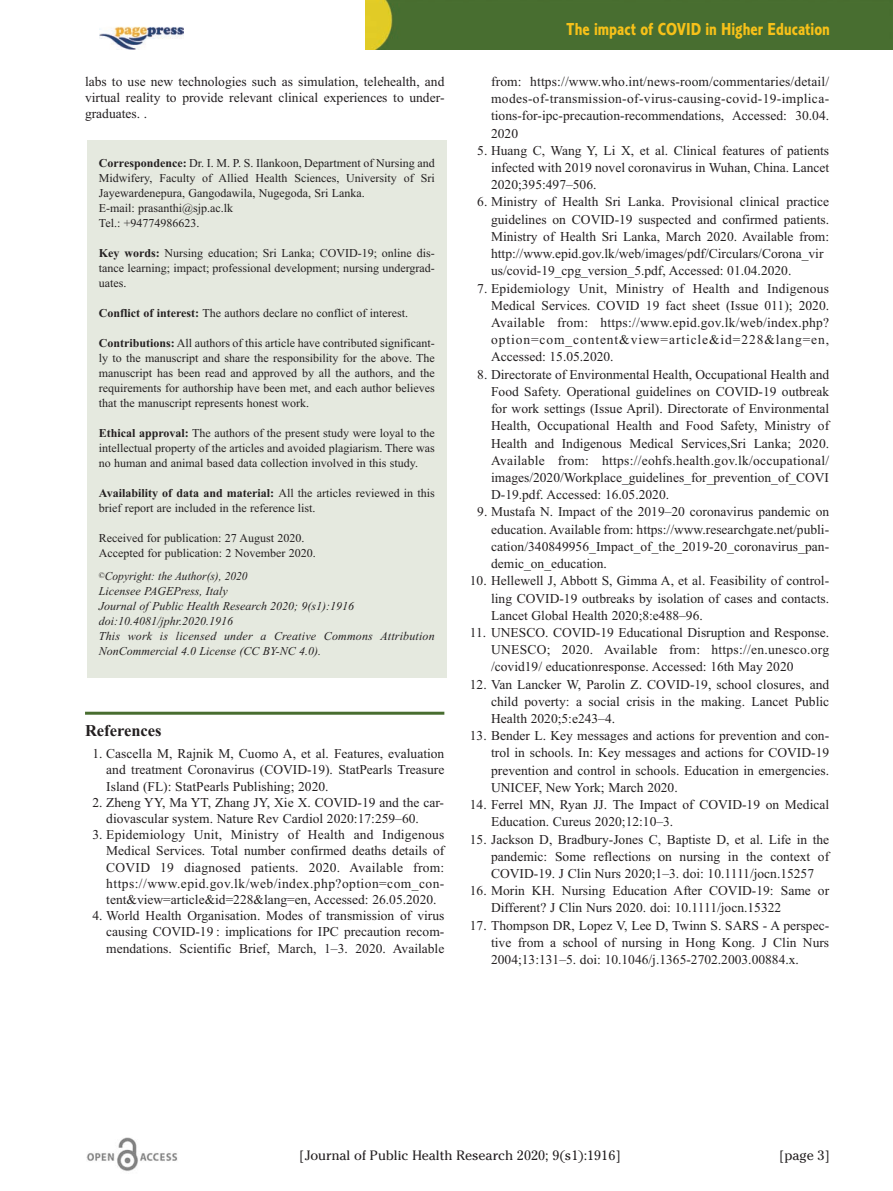
<style>
.page{position:relative;width:893px;height:1191px;background:#fff}
.page>*{position:absolute;margin:0;border:0;box-sizing:border-box;transform-origin:0 0}
.t1{font:18px "Corinthian Bold Condensed Plain";color:#f7c119}
.t2{font:700 16.5px "Times New Roman";color:#231f20}
.t3{font:13.5px/17.2px "Times New Roman";color:#231f20;text-align:justify}
.t4{font:13.5px "Cheltenham";color:#231f20}
.t5{font:12px/15px "Times New Roman";color:#231f20}
.t6{font:italic 12px/15px "Times New Roman";color:#231f20;scale:.95 1}
.s1{font-weight:700}
</style>
<div class="page">
<hr style="left:85px;top:711px;width:359px;height:3px;background:#486d30">
<img style="left:86px;top:1137px;width:92px;height:35px">
<div style="left:366px;top:0;width:527px;height:49px;background:#486e30"></div>
<img style="left:100px;top:26px;width:84px;height:24px">
<div style="left:87px;top:141px;width:359px;height:537px;background:#e5e9df"></div>
<p class="t3" style="left:85px;top:73px;width:361px;line-height:16.2px">labs to use new technologies such as simulation, telehealth, and virtual reality to provide relevant clinical experiences to under&shy;graduates. .</p>
<p class="t5" style="left:99px;top:155px;width:337px"><span class="s1">Correspondence:</span> Dr. I. M. P. S. Ilankoon, Department of Nursing and Midwifery, Faculty of Allied Health Sciences, University of Sri Jayewardenepura, Gangodawila, Nugegoda, Sri Lanka.<br>E-mail: prasanthi@sjp.ac.lk<br>Tel.: +94774986623.</p>
<p class="t5" style="left:99px;top:245px;width:337px;text-align:justify"><span class="s1">Key words:</span> Nursing education; Sri Lanka; COVID-19; online dis&shy;tance learning; impact; professional development; nursing undergrad&shy;uates.</p>
<p class="t5" style="left:99px;top:305px;width:311px"><span class="s1">Conflict of interest:</span> The authors declare no conflict of interest.</p>
<p class="t5" style="left:99px;top:335px;width:337px;text-align:justify"><span class="s1">Contributions:</span> All authors of this article have contributed significant&shy;ly to the manuscript and share the responsibility for the above. The manuscript has been read and approved by all the authors, and the requirements for authorship have been met, and each author believes that the manuscript represents honest work.</p>
<p class="t5" style="left:99px;top:425px;width:337px;text-align:justify"><span class="s1">Ethical approval:</span> The authors of the present study were loyal to the intellectual property of the articles and avoided plagiarism. There was no human and animal based data collection involved in this study.</p>
<p class="t5" style="left:99px;top:485px;width:337px"><span class="s1">Availability of data and material:</span> All the articles reviewed in this brief report are included in the reference list.</p>
<p class="t5" style="left:99px;top:530px;width:218px">Received for publication: 27 August 2020.<br>Accepted for publication: 2 November 2020.</p>
<p class="t6" style="left:99px;top:568px;width:355px"><sup>©</sup>Copyright: the Author(s), 2020<br>Licensee PAGEPress, Italy<br>Journal of Public Health Research 2020; 9(s1):1916 doi:10.4081/jphr.2020.1916<br>This work is licensed under a Creative Commons Attribution NonCommercial 4.0 License (CC BY-NC 4.0).</p>
<p class="t2" style="left:85px;top:720px;width:78px">References</p>
<p class="t3" style="left:106px;top:745px;width:340px;line-height:16.2px;text-indent:-14px">1. Cascella M, Rajnik M, Cuomo A, et al. Features, evaluation and treatment Coronavirus (COVID-19). StatPearls Treasure Island (FL): StatPearls Publishing; 2020.</p>
<p class="t3" style="left:106px;top:794px;width:339px;line-height:16.2px;text-indent:-14px">2. Zheng YY, Ma YT, Zhang JY, Xie X. COVID-19 and the car&shy;diovascular system. Nature Rev Cardiol 2020:17:259–60.</p>
<p class="t3" style="left:106px;top:826px;width:340px;line-height:16.2px;text-indent:-14px">3. Epidemiology Unit, Ministry of Health and Indigenous Medical Services. Total number confirmed deaths details of COVID 19 diagnosed patients. 2020. Available from: https://www.epid.gov.lk/web/index.php?option=com_con&shy;tent&amp;view=article&amp;id=228&amp;lang=en, Accessed: 26.05.2020.</p>
<p class="t3" style="left:106px;top:907px;width:340px;line-height:16.2px;text-indent:-14px">4. World Health Organisation. Modes of transmission of virus causing COVID-19 : implications for IPC precaution recom&shy;mendations. Scientific Brief, March, 1–3. 2020. Available</p>
<h1 class="t1" style="left:566px;top:23px;width:265px">The impact of COVID in Higher Education</h1>
<p class="t3" style="left:491px;top:73px;width:340px">from: https://www.who.int/news-room/commentaries/detail/ modes-of-transmission-of-virus-causing-covid-19-implica&shy;tions-for-ipc-precaution-recommendations, Accessed: 30.04.<br>2020</p>
<p class="t3" style="left:491px;top:141px;width:340px;text-indent:-14px">5. Huang C, Wang Y, Li X, et al. Clinical features of patients infected with 2019 novel coronavirus in Wuhan, China. Lancet 2020;395:497–506.</p>
<p class="t3" style="left:491px;top:193px;width:340px;text-align:left;text-indent:-14px">6. Ministry of Health Sri Lanka. Provisional clinical practice guidelines on COVID-19 suspected and confirmed patients.<br>Ministry of Health Sri Lanka, March 2020. Available from: http://www.epid.gov.lk/web/images/pdf/Circulars/Corona_vir us/covid-19_cpg_version_5.pdf, Accessed: 01.04.2020.</p>
<p class="t3" style="left:491px;top:279px;width:340px;text-indent:-14px">7. Epidemiology Unit, Ministry of Health and Indigenous Medical Services. COVID 19 fact sheet (Issue 011); 2020.<br>Available from: https://www.epid.gov.lk/web/index.php? option=com_content&amp;view=article&amp;id=228&amp;lang=en, Accessed: 15.05.2020.</p>
<p class="t3" style="left:491px;top:365px;width:340px;text-indent:-14px">8. Directorate of Environmental Health, Occupational Health and Food Safety. Operational guidelines on COVID-19 outbreak for work settings (Issue April). Directorate of Environmental Health, Occupational Health and Food Safety, Ministry of Health and Indigenous Medical Services,Sri Lanka; 2020.<br>Available from: https://eohfs.health.gov.lk/occupational/ images/2020/Workplace_guidelines_for_prevention_of_COVI D-19.pdf. Accessed: 16.05.2020.</p>
<p class="t3" style="left:491px;top:503px;width:340px;text-indent:-14px">9. Mustafa N. Impact of the 2019–20 coronavirus pandemic on education. Available from: https://www.researchgate.net/publi&shy;cation/340849956_Impact_of_the_2019-20_coronavirus_pan&shy;demic_on_education.</p>
<p class="t3" style="left:491px;top:572px;width:340px;text-indent:-21px">10. Hellewell J, Abbott S, Gimma A, et al. Feasibility of control&shy;ling COVID-19 outbreaks by isolation of cases and contacts.<br>Lancet Global Health 2020;8:e488–96.</p>
<p class="t3" style="left:491px;top:623px;width:340px;text-indent:-21px">11. UNESCO. COVID-19 Educational Disruption and Response.<br>UNESCO; 2020. Available from: https://en.unesco.org /covid19/ educationresponse. Accessed: 16th May 2020</p>
<p class="t3" style="left:491px;top:675px;width:340px;text-indent:-21px">12. Van Lancker W, Parolin Z. COVID-19, school closures, and child poverty: a social crisis in the making. Lancet Public Health 2020;5:e243–4.</p>
<p class="t3" style="left:491px;top:727px;width:340px;text-indent:-21px">13. Bender L. Key messages and actions for prevention and con&shy;trol in schools. In: Key messages and actions for COVID-19 prevention and control in schools. Education in emergencies.<br>UNICEF, New York; March 2020.</p>
<p class="t3" style="left:491px;top:796px;width:340px;text-indent:-21px">14. Ferrel MN, Ryan JJ. The Impact of COVID-19 on Medical<br>Education. Cureus 2020;12:10–3.</p>
<p class="t3" style="left:491px;top:830px;width:340px;text-indent:-21px">15. Jackson D, Bradbury-Jones C, Baptiste D, et al. Life in the pandemic: Some reflections on nursing in the context of COVID-19. J Clin Nurs 2020;1–3. doi: 10.1111/jocn.15257</p>
<p class="t3" style="left:491px;top:882px;width:340px;text-indent:-21px">16. Morin KH. Nursing Education After COVID-19: Same or<br>Different? J Clin Nurs 2020. doi: 10.1111/jocn.15322</p>
<p class="t3" style="left:491px;top:916px;width:340px;text-indent:-21px">17. Thompson DR, Lopez V, Lee D, Twinn S. SARS - A perspec&shy;tive from a school of nursing in Hong Kong. J Clin Nurs 2004;13:131–5. doi: 10.1046/j.1365-2702.2003.00884.x.</p>
<p class="t4" style="left:299px;top:1147px;width:323px">[Journal of Public Health Research 2020; 9(s1):1916]</p>
<p class="t4" style="left:779px;top:1147px;width:52px">[page 3]</p>
</div>
